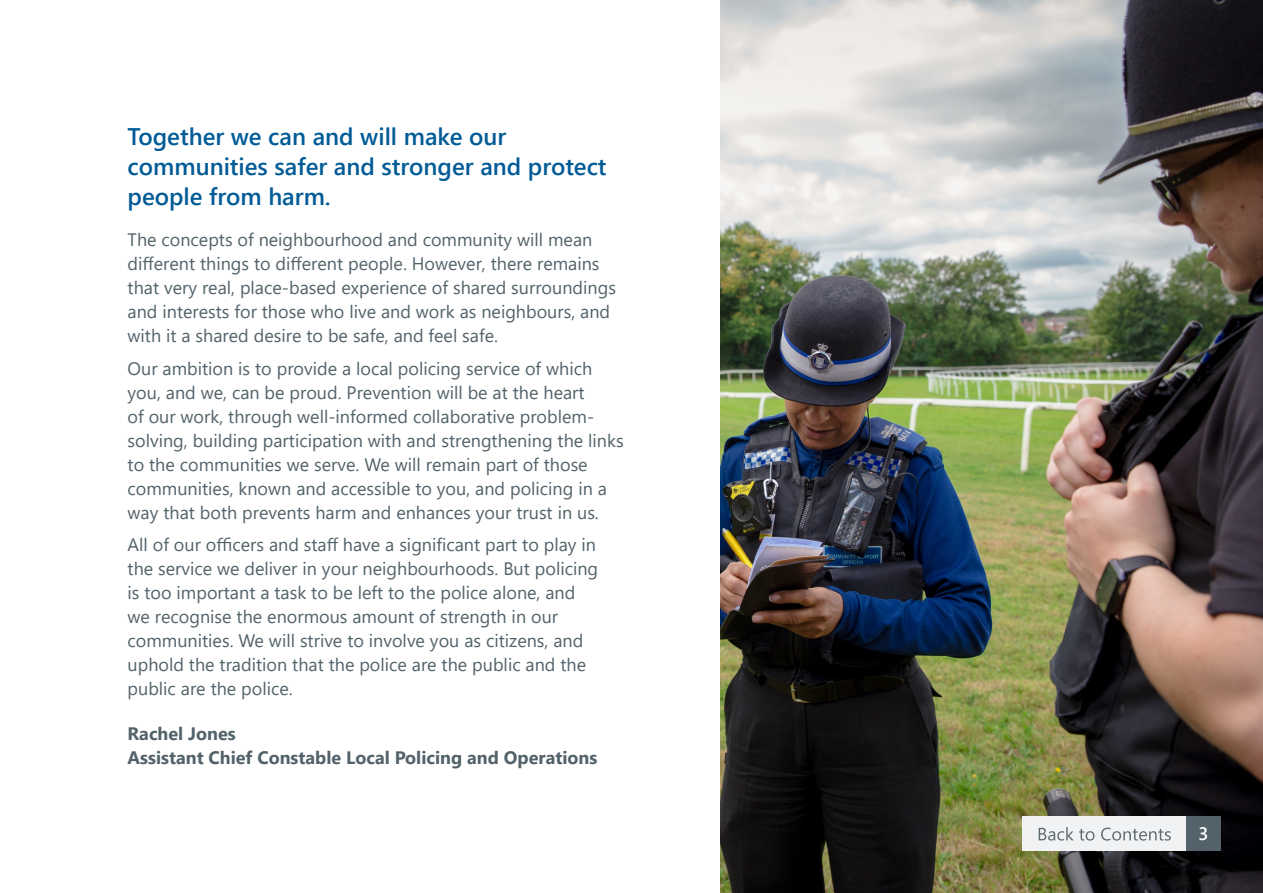
<style>
.page{position:relative;width:1263px;height:893px;background:#fff}
.page>*{position:absolute;margin:0;border:0;box-sizing:border-box;transform-origin:0 0}
.Heading_1{font:600 24px/30px "Segoe UI";color:#005b97}
.t1{font:18px/24px "Segoe UI";color:#53626a}
.t2{font:700 18px/24px "Segoe UI";color:#53626a}
.t3{font:600 18px "Segoe UI";color:#fff}
</style>
<div class="page">
<img style="left:721px;top:0;width:542px;height:893px">
<div style="left:1022px;top:816px;width:165px;height:34px;background:#f1f2f3"></div>
<div style="left:1186px;top:816px;width:34px;height:34px;background:#53626a"></div>
<svg style="left:1039px;top:827px;width:132px;height:14px"></svg>
<h2 class="Heading_1" style="left:128px;top:120px;width:481px">Together we can and will make our communities safer and stronger and protect people from harm.</h2>
<p class="t1" style="left:128px;top:226px;width:490px">The concepts of neighbourhood and community will mean different things to different people. However, there remains that very real, place-based experience of shared surroundings and interests for those who live and work as neighbours, and with it a shared desire to be safe, and feel safe.</p>
<p class="t1" style="left:128px;top:355px;width:498px">Our ambition is to provide a local policing service of which you, and we, can be proud. Prevention will be at the heart<br>of our work, through well-informed collaborative problem&shy;solving, building participation with and strengthening the links to the communities we serve. We will remain part of those communities, known and accessible to you, and policing in a way that both prevents harm and enhances your trust in us.</p>
<p class="t1" style="left:128px;top:531px;width:472px">All of our officers and staff have a significant part to play in the service we deliver in your neighbourhoods. But policing is too important a task to be left to the police alone, and we recognise the enormous amount of strength in our communities. We will strive to involve you as citizens, and uphold the tradition that the police are the public and the public are the police.</p>
<p class="t2" style="left:128px;top:721px;width:471px">Rachel Jones<br>Assistant Chief Constable Local Policing and Operations</p>
<p class="t3" style="left:1198px;top:817px;width:11px">3</p>
</div>
